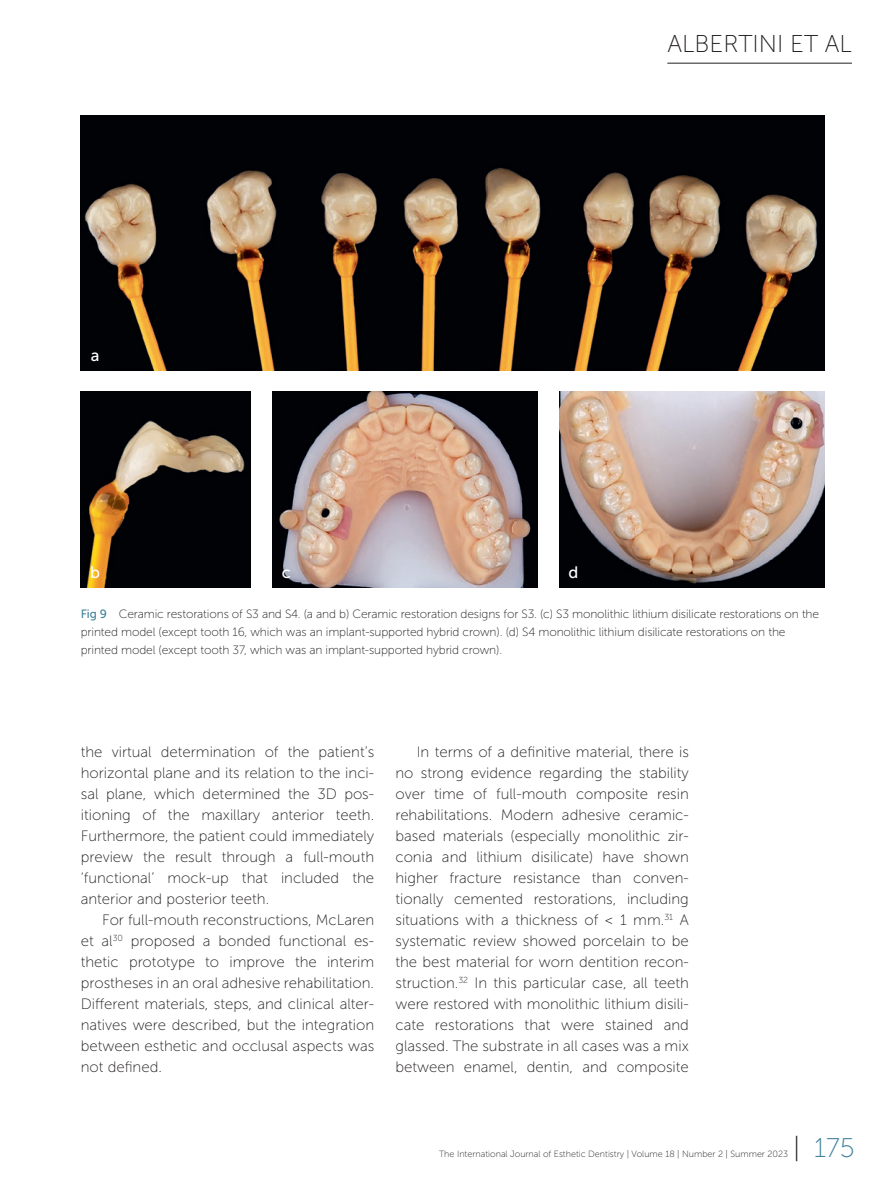
<style>
.page{position:relative;width:893px;height:1191px;background:#fff}
.page>*{position:absolute;margin:0;border:0;box-sizing:border-box;transform-origin:0 0}
.t1{font:27px "Museo Sans 100";color:#40829b}
.t2{font:24.3px "Museo Sans 100";color:#231f20}
.t3{font:16.5px "Museo Sans 500";color:#fff}
.t4{font:15px/21px "Museo Sans 100";color:#231f20;text-align:justify}
.t5{font:12px/18px "Museo Sans 100";letter-spacing:-.01em;color:#231f20}
.t6{font:9px "Museo Sans 100";color:#231f20}
.s1{font-family:"Museo Sans 500";color:#40829b}
.s2{color:#231f20}
</style>
<div class="page">
<hr style="left:667px;top:63px;width:185px;height:1px;background:#231f20">
<img style="left:81px;top:115px;width:744px;height:255px">
<img style="left:81px;top:392px;width:170px;height:195px">
<img style="left:272px;top:392px;width:266px;height:195px">
<img style="left:559px;top:392px;width:266px;height:195px">
<h2 class="t2" style="left:667px;top:30px;width:41px">Albertini</h2>
<h2 class="t2" style="left:790px;top:30px;width:63px">et al</h2>
<p class="t3" style="left:91px;top:346px;width:10px">a</p>
<p class="t3" style="left:90px;top:563px;width:11px">b</p>
<p class="t3" style="left:282px;top:563px;width:11px">c</p>
<p class="t3" style="left:569px;top:563px;width:11px">d</p>
<p class="t5" style="left:81px;top:604px;width:740px"><span class="s1">Fig 9</span> Ceramic restorations of S3 and S4. (a and b) Ceramic restoration designs for S3. (c) S3 monolithic lithium disilicate restorations on the printed model (except tooth 16, which was an implant-supported hybrid crown). (d) S4 monolithic lithium disilicate restorations on the printed model (except tooth 37, which was an implant-supported hybrid crown).</p>
<p class="t4" style="left:81px;top:741px;width:295px">the virtual determination of the patient’s horizontal plane and its relation to the inci&shy;sal plane, which determined the 3D pos&shy;itioning of the maxillary anterior teeth.<br>Furthermore, the patient could immediately preview the result through a full-mouth ‘functional’ mock-up that included the anterior and posterior teeth.</p>
<p class="t4" style="left:81px;top:909px;width:295px;text-indent:21px">For full-mouth reconstructions, McLaren et al<sup>30</sup> proposed a bonded functional es&shy;thetic prototype to improve the interim prostheses in an oral adhesive rehabilitation.<br>Different materials, steps, and clinical alter&shy;natives were described, but the integration between esthetic and occlusal aspects was not defined.</p>
<p class="t4" style="left:395px;top:741px;width:295px;text-indent:21px">In terms of a definitive material, there is no strong evidence regarding the stability over time of full-mouth composite resin rehabilitations. Modern adhesive ceramic&shy;based materials (especially monolithic zir&shy;conia and lithium disilicate) have shown higher fracture resistance than conven&shy;tionally cemented restorations, including situations with a thickness of &lt; 1 mm.<sup>31</sup> A systematic review showed porcelain to be the best material for worn dentition recon&shy;struction.<sup>32</sup> In this particular case, all teeth were restored with monolithic lithium disili&shy;cate restorations that were stained and glassed. The substrate in all cases was a mix between enamel, dentin, and composite</p>
<p class="t6" style="left:439px;top:1149px;width:351px">The International Journal of Esthetic Dentistry | Volume 18 | Number 2 | Summer 2023</p>
<h1 class="t1" style="left:793px;top:1133px;width:63px"><span class="s2">|</span> 175</h1>
</div>
